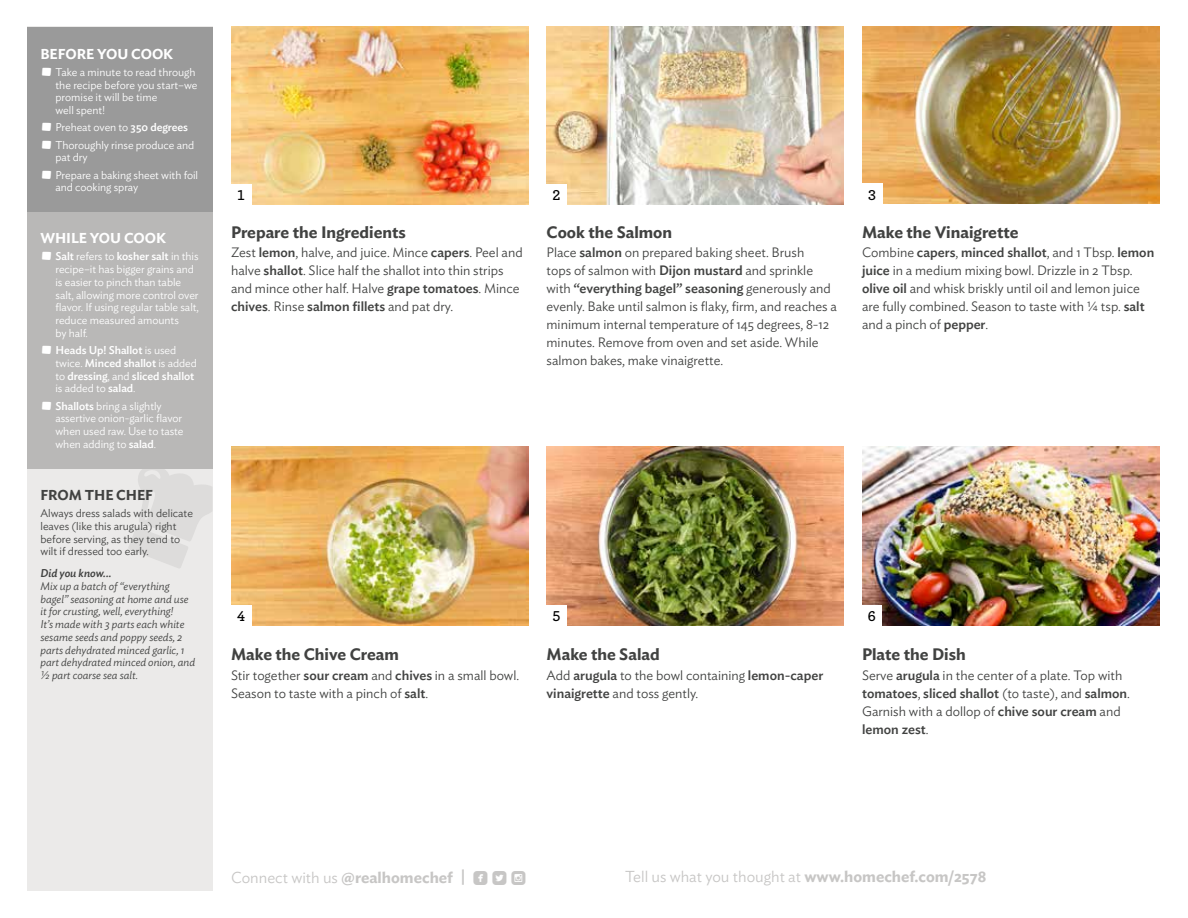
<style>
.page{position:relative;width:1188px;height:918px;background:#fff}
.page>*{position:absolute;margin:0;border:0;box-sizing:border-box;transform-origin:0 0}
.t1{font:17.1px "Mono Social Icons Font";color:#c7c6c5}
.t2{font:600 16.5px "Ideal Sans";color:#414241}
.t3{font:300 15.75px "Ideal Sans";color:#c7c6c5}
.t4{font:600 15px "Archer";color:#000}
.t5{font:600 14.25px "Ideal Sans";letter-spacing:-.005em;color:#fff}
.t6{font:600 14.25px "Ideal Sans";letter-spacing:-.005em;color:#414241}
.t7{font:300 13.5px/18px "Ideal Sans";color:#414241}
.t8{font:300 11.25px/12.8px "Ideal Sans";letter-spacing:-.005em;color:#fff}
.t9{font:italic 300 11.25px/12.8px "Ideal Sans";color:#414241}
.t10{font:300 11.25px/12.8px "Ideal Sans";color:#414241}
.t11{font:500 11.25px/12.8px "Ideal Sans";letter-spacing:-.005em;color:#fff}
.t12{font:italic 500 11.25px "Ideal Sans";color:#414241}
.s1{font-weight:500}
.s2{font-weight:300}
.s3{font-family:"Ideal Sans";font-weight:300;font-size:15.75px}
.s4{font-family:"Ideal Sans";font-weight:600;font-size:15.75px}
.s5{font-weight:600}
</style>
<div class="page">
<img style="left:231px;top:27px;width:297px;height:177px">
<img style="left:231px;top:447px;width:297px;height:178px">
<img style="left:862px;top:26px;width:297px;height:177px">
<img style="left:862px;top:447px;width:297px;height:178px">
<img style="left:547px;top:27px;width:297px;height:177px">
<img style="left:547px;top:447px;width:297px;height:178px">
<div style="left:231px;top:184px;width:20px;height:20px;background:#fff"></div>
<div style="left:231px;top:605px;width:20px;height:20px;background:#fff"></div>
<div style="left:547px;top:605px;width:20px;height:20px;background:#fff"></div>
<div style="left:862px;top:605px;width:20px;height:20px;background:#fff"></div>
<div style="left:547px;top:184px;width:20px;height:20px;background:#fff"></div>
<div style="left:862px;top:183px;width:20px;height:20px;background:#fff"></div>
<div style="left:27px;top:27px;width:186px;height:864px;background:#ebeae9"></div>
<svg style="left:128px;top:468px;width:85px;height:100px"></svg>
<div style="left:27px;top:27px;width:186px;height:441px;background:#b9b8b7"></div>
<div style="left:27px;top:27px;width:186px;height:185px;background:#9a9a9a"></div>
<p class="t5" style="left:40px;top:42px;width:134px">BEFORE YOU COOK</p>
<p class="t8" style="left:56px;top:65px;width:143px;text-indent:-14px">• Take a minute to read through the recipe before you start–we promise it will be time<br>well spent!</p>
<p class="t8" style="left:42px;top:120px;width:148px">• Preheat oven to <span class="s1">350 degrees</span></p>
<p class="t8" style="left:56px;top:137px;width:140px;text-indent:-14px">• Thoroughly rinse produce and pat dry</p>
<p class="t8" style="left:56px;top:167px;width:144px;text-indent:-14px">• Prepare a baking sheet with foil and cooking spray</p>
<p class="t5" style="left:40px;top:227px;width:127px">WHILE YOU COOK</p>
<p class="t8" style="left:56px;top:249px;width:145px;text-indent:-14px">• <span class="s1">Salt</span> refers to <span class="s1">kosher salt</span> in this recipe–it has bigger grains and is easier to pinch than table salt, allowing more control over flavor. If using regular table salt, reduce measured amounts<br>by half.</p>
<p class="t11" style="left:56px;top:343px;width:143px;text-indent:-14px">• Heads Up! Shallot <span class="s2">is used twice.</span> Minced shallot <span class="s2">is added to</span> dressing<span class="s2">, and</span> sliced shallot <span class="s2">is added to</span> salad<span class="s2">.</span></p>
<p class="t8" style="left:56px;top:398px;width:130px;text-indent:-14px">• <span class="s1">Shallots</span> bring a slightly assertive onion-garlic flavor when used raw. Use to taste when adding to <span class="s1">salad</span>.</p>
<p class="t6" style="left:40px;top:484px;width:114px">FROM THE CHEF</p>
<p class="t10" style="left:40px;top:506px;width:154px">Always dress salads with delicate leaves (like this arugula) right before serving, as they tend to wilt if dressed too early.</p>
<p class="t12" style="left:40px;top:565px;width:72px">Did you know...</p>
<p class="t9" style="left:40px;top:579px;width:156px">Mix up a batch of “everything bagel” seasoning at home and use it for crusting, well, everything!<br>It’s made with 3 parts each white sesame seeds and poppy seeds, 2 parts dehydrated minced garlic, 1 part dehydrated minced onion, and ½ part coarse sea salt.</p>
<p class="t4" style="left:237px;top:184px;width:9px">1</p>
<p class="t2" style="left:231px;top:219px;width:176px">Prepare the Ingredients</p>
<p class="t7" style="left:231px;top:242px;width:293px">Zest <span class="s1">lemon</span>, halve, and juice. Mince <span class="s1">capers</span>. Peel and halve <span class="s1">shallot</span>. Slice half the shallot into thin strips and mince other half. Halve <span class="s1">grape tomatoes</span>. Mince <span class="s1">chives</span>. Rinse <span class="s1">salmon fillets</span> and pat dry.</p>
<p class="t4" style="left:553px;top:184px;width:9px">2</p>
<p class="t4" style="left:868px;top:183px;width:9px">3</p>
<p class="t2" style="left:547px;top:219px;width:127px">Cook the Salmon</p>
<p class="t7" style="left:547px;top:242px;width:292px">Place <span class="s1">salmon</span> on prepared baking sheet. Brush<br>tops of salmon with <span class="s1">Dijon mustard</span> and sprinkle with <span class="s1">“everything bagel” seasoning</span> generously and evenly. Bake until salmon is flaky, firm, and reaches a minimum internal temperature of 145 degrees, 8-12 minutes. Remove from oven and set aside. While salmon bakes, make vinaigrette.</p>
<p class="t2" style="left:862px;top:219px;width:158px">Make the Vinaigrette</p>
<p class="t7" style="left:862px;top:242px;width:294px">Combine <span class="s1">capers</span>, <span class="s1">minced shallot</span>, and 1 Tbsp. <span class="s1">lemon juice</span> in a medium mixing bowl. Drizzle in 2 Tbsp. <span class="s1">olive oil</span> and whisk briskly until oil and lemon juice are fully combined. Season to taste with ¼ tsp. <span class="s1">salt </span>and a pinch of <span class="s1">pepper</span>.</p>
<p class="t4" style="left:237px;top:605px;width:9px">4</p>
<p class="t4" style="left:553px;top:605px;width:9px">5</p>
<p class="t4" style="left:868px;top:605px;width:9px">6</p>
<p class="t2" style="left:231px;top:642px;width:169px">Make the Chive Cream</p>
<p class="t7" style="left:231px;top:665px;width:290px">Stir together <span class="s1">sour cream</span> and <span class="s1">chives</span> in a small bowl.<br>Season to taste with a pinch of <span class="s1">salt</span>.</p>
<p class="t2" style="left:547px;top:642px;width:115px">Make the Salad</p>
<p class="t7" style="left:547px;top:665px;width:278px">Add <span class="s1">arugula</span> to the bowl containing <span class="s1">lemon-caper vinaigrette</span> and toss gently.</p>
<p class="t2" style="left:862px;top:642px;width:105px">Plate the Dish</p>
<p class="t7" style="left:862px;top:665px;width:269px">Serve <span class="s1">arugula</span> in the center of a plate. Top with <span class="s1">tomatoes</span>, <span class="s1">sliced shallot</span> (to taste), and <span class="s1">salmon</span>.<br>Garnish with a dollop of <span class="s1">chive sour cream</span> and <span class="s1">lemon zest</span>.</p>
<p class="t1" style="left:231px;top:869px;width:296px"><span class="s3">Connect with us</span> <span class="s4">@realhomechef |</span> ROUNDEDFACEBOOK ROUNDEDTWITTERBIRD ROUNDEDINSTAGRAM</p>
<p class="t3" style="left:625px;top:864px;width:363px">Tell us what you thought at <span class="s5">www.homechef.com/2578</span></p>
</div>
